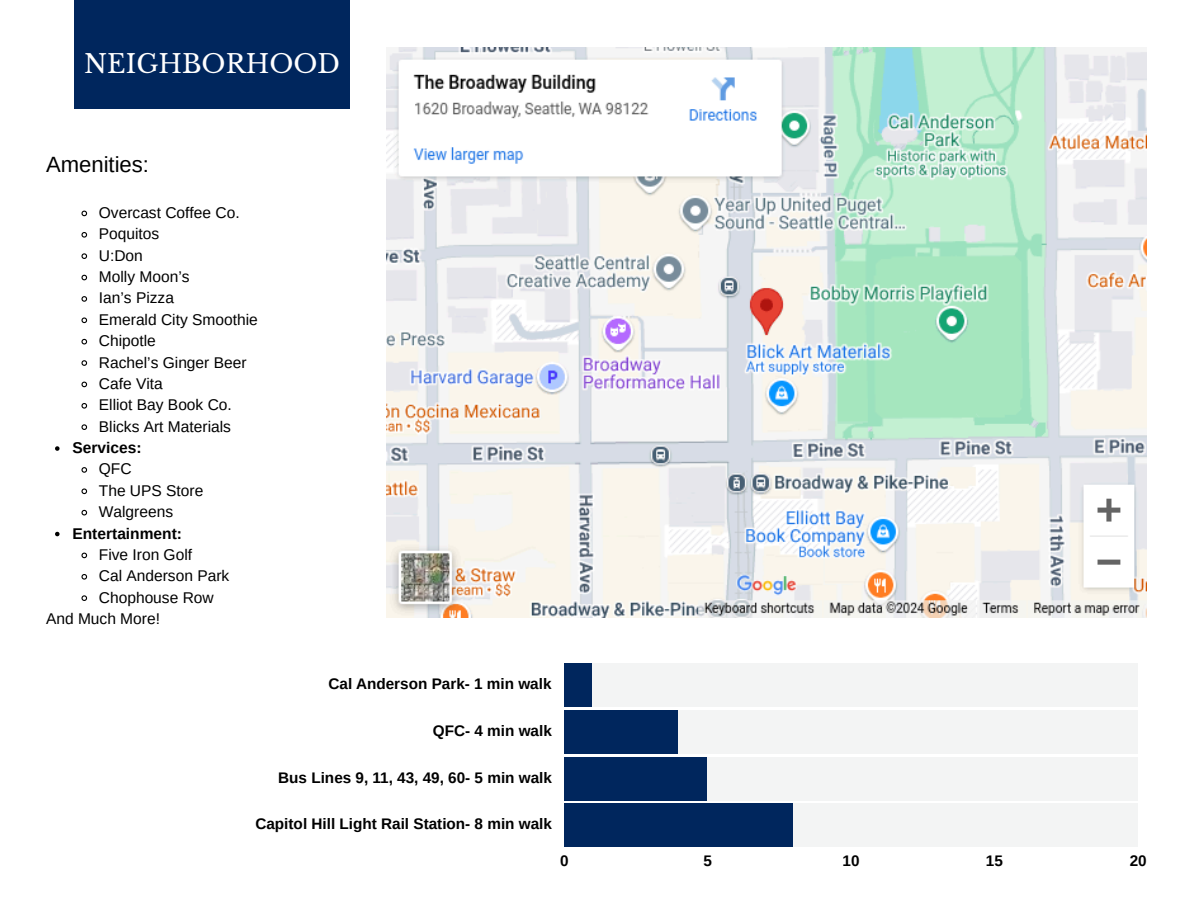
<style>
.page{position:relative;width:1188px;height:918px;background:#fff}
.page>*{position:absolute;margin:0;border:0;box-sizing:border-box;transform-origin:0 0}
.t1{font:25.5px "Libre Baskerville";color:#fff}
.t2{font:22.05px "Arimo";color:#000}
.t3{font:15.6px "Arimo";color:#000}
.t4{font:700 15.6px "Arimo";color:#000}
.t5{font:700 15.3px "Arimo";color:#000}
</style>
<div class="page">
<div style="left:564px;top:663px;width:29px;height:44px;background:#00265d"></div>
<div style="left:593px;top:663px;width:545px;height:44px;background:#f3f4f4"></div>
<div style="left:564px;top:710px;width:115px;height:44px;background:#00265d"></div>
<div style="left:679px;top:710px;width:459px;height:44px;background:#f3f4f4"></div>
<div style="left:564px;top:757px;width:144px;height:43px;background:#00265d"></div>
<div style="left:708px;top:757px;width:430px;height:43px;background:#f3f4f4"></div>
<div style="left:564px;top:804px;width:230px;height:43px;background:#00265d"></div>
<div style="left:794px;top:804px;width:344px;height:43px;background:#f3f4f4"></div>
<div style="left:75px;top:0;width:275px;height:109px;background:#00265d"></div>
<svg style="left:81px;top:210px;width:7px;height:7px"></svg>
<svg style="left:81px;top:232px;width:7px;height:6px"></svg>
<svg style="left:81px;top:253px;width:7px;height:6px"></svg>
<svg style="left:81px;top:274px;width:7px;height:7px"></svg>
<svg style="left:81px;top:296px;width:7px;height:6px"></svg>
<svg style="left:81px;top:317px;width:7px;height:7px"></svg>
<svg style="left:81px;top:338px;width:7px;height:7px"></svg>
<svg style="left:81px;top:360px;width:7px;height:6px"></svg>
<svg style="left:81px;top:381px;width:7px;height:7px"></svg>
<svg style="left:81px;top:403px;width:7px;height:6px"></svg>
<svg style="left:81px;top:424px;width:7px;height:6px"></svg>
<svg style="left:55px;top:446px;width:5px;height:5px"></svg>
<svg style="left:81px;top:467px;width:7px;height:6px"></svg>
<svg style="left:81px;top:488px;width:7px;height:7px"></svg>
<svg style="left:81px;top:509px;width:7px;height:7px"></svg>
<svg style="left:55px;top:532px;width:5px;height:4px"></svg>
<svg style="left:81px;top:552px;width:7px;height:7px"></svg>
<svg style="left:81px;top:574px;width:7px;height:6px"></svg>
<svg style="left:81px;top:595px;width:7px;height:6px"></svg>
<img style="left:386px;top:47px;width:760px;height:571px">
<h1 class="t1" style="left:84px;top:48px;width:257px">NEIGHBORHOOD</h1>
<h2 class="t2" style="left:46px;top:152px;width:105px">Amenities:</h2>
<p class="t3" style="left:99px;top:204px;width:142px">Overcast Coffee Co.</p>
<p class="t3" style="left:99px;top:225px;width:62px">Poquitos</p>
<p class="t3" style="left:99px;top:247px;width:46px">U:Don</p>
<p class="t3" style="left:99px;top:268px;width:92px">Molly Moon’s</p>
<p class="t3" style="left:99px;top:289px;width:77px">Ian’s Pizza</p>
<p class="t3" style="left:99px;top:311px;width:160px">Emerald City Smoothie</p>
<p class="t3" style="left:99px;top:332px;width:59px">Chipotle</p>
<p class="t3" style="left:99px;top:353px;width:149px">Rachel’s Ginger Beer</p>
<p class="t3" style="left:99px;top:375px;width:65px">Cafe Vita</p>
<p class="t3" style="left:99px;top:396px;width:134px">Elliot Bay Book Co.</p>
<p class="t3" style="left:99px;top:418px;width:134px">Blicks Art Materials</p>
<p class="t4" style="left:72px;top:439px;width:71px">Services:</p>
<p class="t3" style="left:99px;top:460px;width:34px">QFC</p>
<p class="t3" style="left:99px;top:482px;width:106px">The UPS Store</p>
<p class="t3" style="left:99px;top:503px;width:76px">Walgreens</p>
<p class="t4" style="left:72px;top:524px;width:111px">Entertainment:</p>
<p class="t3" style="left:99px;top:546px;width:95px">Five Iron Golf</p>
<p class="t3" style="left:99px;top:567px;width:132px">Cal Anderson Park</p>
<p class="t3" style="left:99px;top:589px;width:116px">Chophouse Row</p>
<p class="t3" style="left:46px;top:610px;width:115px">And Much More!</p>
<p class="t5" style="left:329px;top:675px;width:224px">Cal Anderson Park- 1 min walk</p>
<p class="t5" style="left:433px;top:722px;width:120px">QFC- 4 min walk</p>
<p class="t5" style="left:278px;top:769px;width:275px">Bus Lines 9, 11, 43, 49, 60- 5 min walk</p>
<p class="t5" style="left:255px;top:816px;width:298px">Capitol Hill Light Rail Station- 8 min walk</p>
<p class="t5" style="left:560px;top:852px;width:10px">0</p>
<p class="t5" style="left:703px;top:852px;width:10px">5</p>
<p class="t5" style="left:843px;top:852px;width:19px">10</p>
<p class="t5" style="left:986px;top:852px;width:19px">15</p>
<p class="t5" style="left:1130px;top:852px;width:19px">20</p>
</div>
